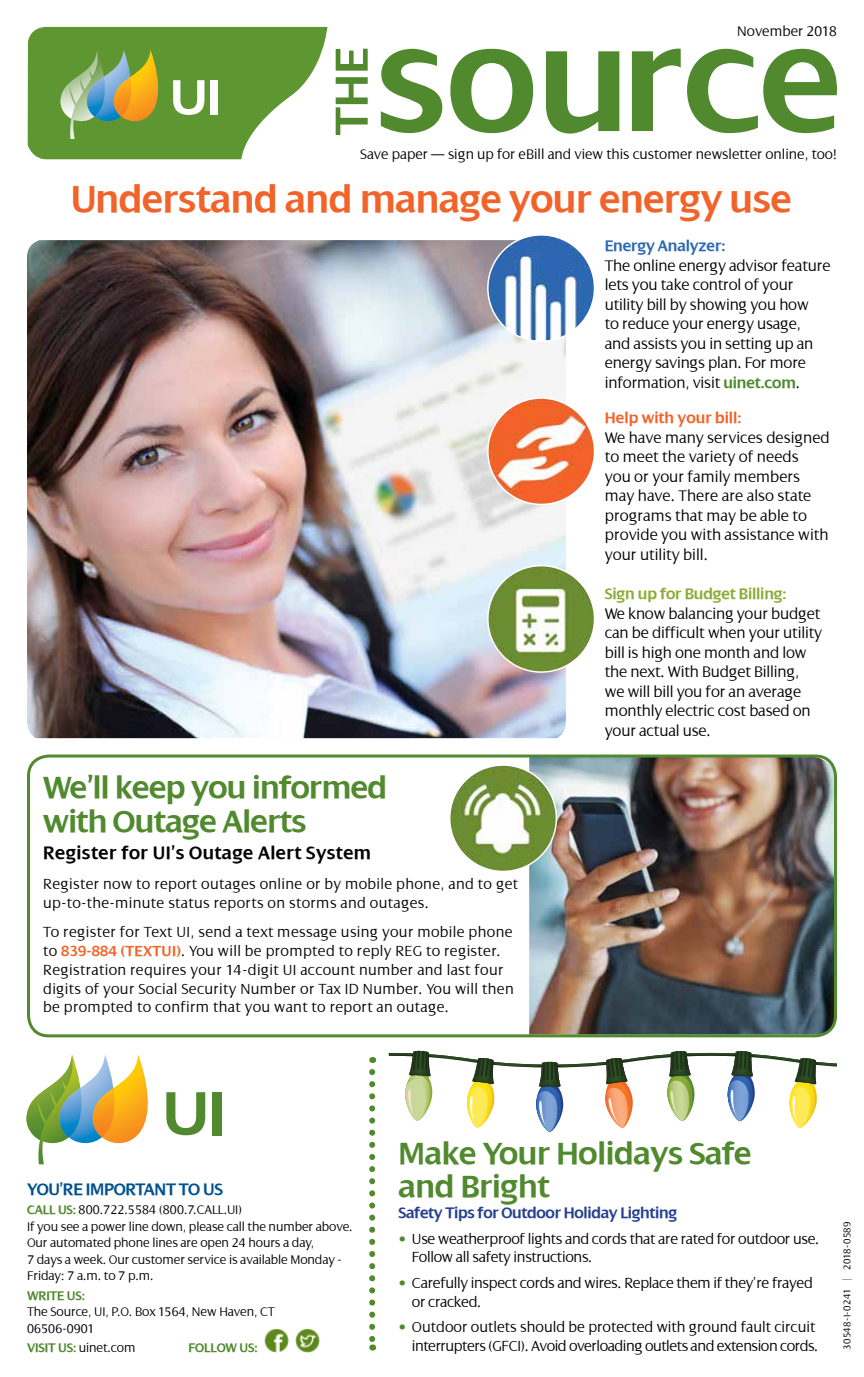
<style>
.page{position:relative;width:864px;height:1377px;background:#fff}
.page>*{position:absolute;margin:0;border:0;box-sizing:border-box;transform-origin:0 0}
.t1{font:600 40.5px "Dialog";letter-spacing:-.01em;color:#f2632a}
.t2{font:600 33px/33px "Dialog";letter-spacing:-.02em;color:#50892e}
.t3{font:600 19.5px "Dialog";letter-spacing:.02em;color:#000}
.t4{font:600 18px "Dialog";letter-spacing:-.02em;color:#00528d}
.t5{font:300 16.5px/19.5px "Dialog";letter-spacing:-.01em;color:#000}
.t6{font:600 16.5px "Dialog";letter-spacing:-.02em;color:#25408f}
.t7{font:600 16.5px "Dialog";letter-spacing:-.01em;color:#8dac36}
.t8{font:600 16.5px "Dialog";color:#f2632a}
.t9{font:600 16.5px "Dialog";letter-spacing:-.01em;color:#2d68b2}
.t10{font:300 15.75px/18.8px "Dialog";letter-spacing:.02em;color:#000}
.t11{font:300 15.75px/18.8px "Dialog";letter-spacing:-.02em;color:#000}
.t12{font:300 15.75px/18.8px "Dialog";letter-spacing:-.03em;color:#000;text-align:right}
.t13{font:300 15px "Dialog";color:#000}
.t14{font:300 13.5px/16.5px "Dialog";letter-spacing:-.01em;color:#000}
.t15{font:600 13.5px "Dialog";letter-spacing:-.01em;color:#50892e}
.t16{font:300 10.5px "Dialog";letter-spacing:.02em;color:#000}
.s1{font-weight:600;color:#f2632a}
.s2{font-weight:600;color:#50892e}
.s3{color:#50892e}
</style>
<div class="page">
<img style="left:529px;top:756px;width:308px;height:279px">
<img style="left:27px;top:240px;width:539px;height:498px">
<svg style="left:26px;top:1054px;width:196px;height:110px"></svg>
<div style="left:213px;top:1092px;width:9px;height:43px;background:#50892e"></div>
<svg style="left:369px;top:1072px;width:6px;height:279px"></svg>
<div style="left:27px;top:755px;width:810px;height:282px;border:3px solid #50892e;border-radius:20px"></div>
<svg style="left:389px;top:1050px;width:448px;height:82px"></svg>
<svg style="left:28px;top:27px;width:299px;height:133px"></svg>
<svg style="left:381px;top:49px;width:456px;height:85px"></svg>
<svg style="left:336px;top:49px;width:32px;height:86px"></svg>
<img style="left:488px;top:235px;width:107px;height:106px;border-radius:53px">
<div style="left:487px;top:234px;width:108px;height:108px;border:2px solid #fff;border-radius:50%"></div>
<img style="left:488px;top:398px;width:107px;height:106px;border-radius:53px">
<div style="left:487px;top:397px;width:108px;height:108px;border:2px solid #fff;border-radius:50%"></div>
<img style="left:488px;top:566px;width:107px;height:106px;border-radius:53px">
<div style="left:487px;top:565px;width:108px;height:108px;border:2px solid #fff;border-radius:50%"></div>
<img style="left:264px;top:1328px;width:26px;height:26px;border-radius:13px">
<img style="left:295px;top:1328px;width:25px;height:26px;border-radius:13px">
<img style="left:450px;top:765px;width:106px;height:106px;border-radius:53px">
<div style="left:449px;top:764px;width:108px;height:108px;border:2px solid #fff;border-radius:50%"></div>
<p class="t13" style="left:737px;top:23px;width:101px">November 2018</p>
<p class="t13" style="left:360px;top:146px;width:478px">Save paper — sign up for eBill and view this customer newsletter online, too!</p>
<h1 class="t1" style="left:71px;top:177px;width:723px">Understand and manage your energy use</h1>
<h2 class="t2" style="left:43px;top:770px;width:346px;line-height:34.5px">We’ll keep you informed with Outage Alerts</h2>
<p class="t3" style="left:43px;top:843px;width:329px">Register for UI’s Outage Alert System</p>
<p class="t10" style="left:43px;top:875px;width:476px">Register now to report outages online or by mobile phone, and to get up-to-the-minute status reports on storms and outages.</p>
<p class="t10" style="left:43px;top:923px;width:472px">To register for Text UI, send a text message using your mobile phone to <span class="s1">839-884 (TEXTUI)</span>. You will be prompted to reply REG to register.<br>Registration requires your 14-digit UI account number and last four digits of your Social Security Number or Tax ID Number. You will then be prompted to confirm that you want to report an outage.</p>
<p class="t9" style="left:605px;top:237px;width:122px">Energy Analyzer:</p>
<p class="t5" style="left:605px;top:256px;width:227px">The online energy advisor feature lets you take control of your utility bill by showing you how<br>to reduce your energy usage, and assists you in setting up an energy savings plan. For more information, visit <span class="s2">uinet.com</span>.</p>
<p class="t8" style="left:605px;top:409px;width:138px">Help with your bill:</p>
<p class="t5" style="left:605px;top:428px;width:227px">We have many services designed to meet the variety of needs<br>you or your family members may have. There are also state programs that may be able to provide you with assistance with your utility bill.</p>
<p class="t7" style="left:605px;top:585px;width:183px">Sign up for Budget Billing:</p>
<p class="t5" style="left:605px;top:604px;width:219px">We know balancing your budget can be difficult when your utility bill is high one month and low the next. With Budget Billing, we will bill you for an average monthly electric cost based on your actual use.</p>
<p class="t4" style="left:27px;top:1179px;width:197px">YOU’RE IMPORTANT TO US</p>
<p class="t14" style="left:27px;top:1202px;width:327px"><span class="s2">CALL US:</span> 800.722.5584 (800.7.CALL.UI)<br>If you see a power line down, please call the number above.<br>Our automated phone lines are open 24 hours a day,<br>7 days a week. Our customer service is available Monday - Friday: 7 a.m. to 7 p.m.</p>
<p class="t15" style="left:27px;top:1288px;width:59px">WRITE US:</p>
<p class="t14" style="left:27px;top:1304px;width:249px">The Source, UI, P.O. Box 1564, New Haven, CT<br>06506-0901</p>
<p class="t14" style="left:27px;top:1340px;width:110px"><span class="s2">VISIT US:</span> uinet.com</p>
<p class="t15" style="left:188px;top:1340px;width:71px">FOLLOW US:</p>
<h2 class="t2" style="left:399px;top:1137px;width:355px">Make Your Holidays Safe and Bright</h2>
<p class="t6" style="left:399px;top:1204px;width:280px">Safety Tips for Outdoor Holiday Lighting</p>
<p class="t11" style="left:412px;top:1229px;width:409px;text-indent:-13px"><span class="s3">•</span> Use weatherproof lights and cords that are rated for outdoor use.<br>Follow all safety instructions.</p>
<p class="t11" style="left:412px;top:1273px;width:402px;text-indent:-13px"><span class="s3">•</span> Carefully inspect cords and wires. Replace them if they’re frayed or cracked.</p>
<p class="t12" style="left:399px;top:1318px;width:421px"><span class="s3">•</span> Outdoor outlets should be protected with ground fault circuit interrupters (GFCI). Avoid overloading outlets and extension cords.</p>
<p class="t16" style="left:841px;top:1350px;width:131px;rotate:-90deg">30548-I-0241 | 2018-0589</p>
</div>
